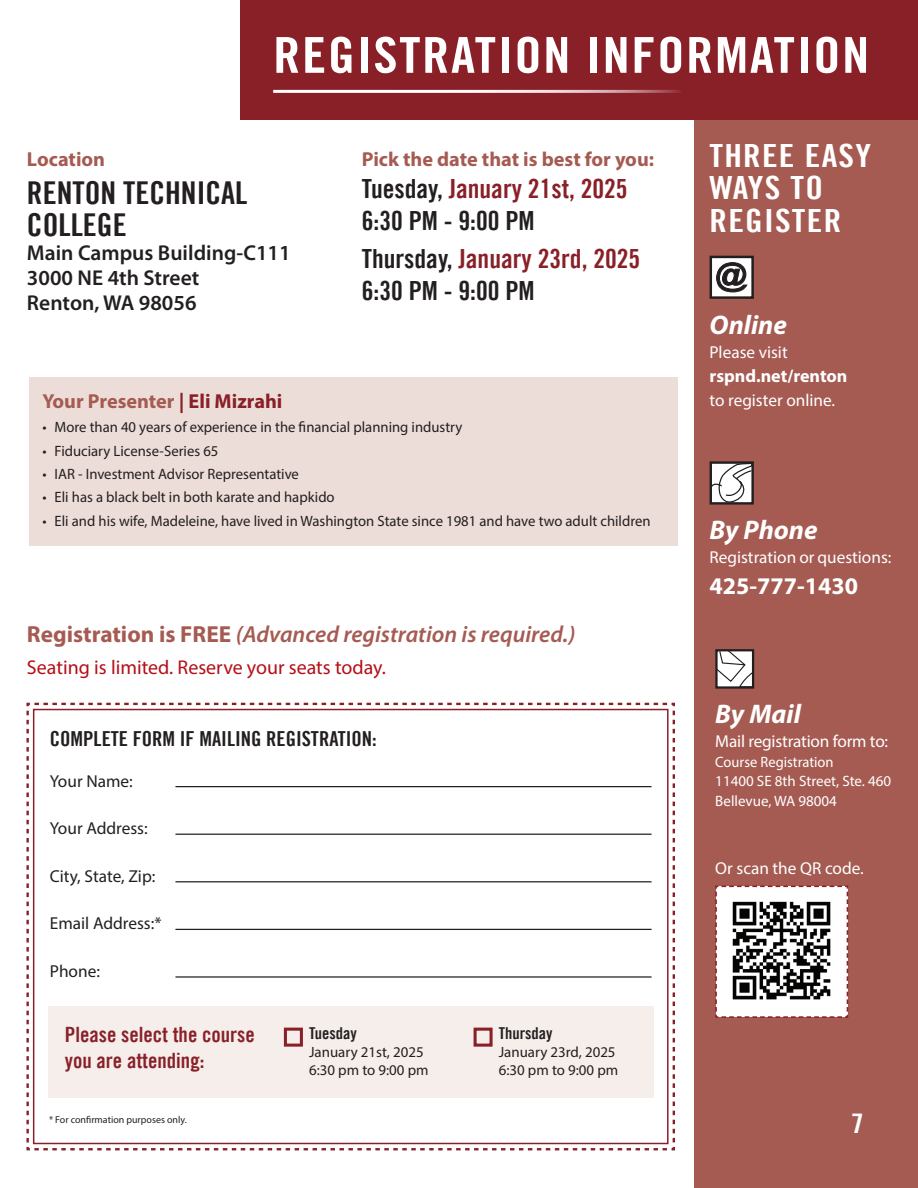
<style>
.page{position:relative;width:918px;height:1188px;background:#fff}
.page>*{position:absolute;margin:0;border:0;box-sizing:border-box;transform-origin:0 0}
.t1{font:49.5px "Trade Gothic Bold Cond Twenty";letter-spacing:.03em;color:#fff;scale:1.1 1}
.t2{font:31.95px/32.5px "Trade Gothic Bold Cond Twenty";letter-spacing:.035em;color:#fff;scale:1.1 1}
.t3{font:31.5px/31.5px "Trade Gothic Bold Cond Twenty";color:#231f20}
.t4{font:italic 700 27px "Myriad Pro";color:#fff}
.t5{font:27px "Trade Gothic Bold Cond Twenty";color:#fff;scale:1.1 1}
.t6{font:26.4px/31.7px "Trade Gothic Bold Cond Twenty";color:#231f20}
.t7{font:700 24px "Myriad Pro";color:#fff}
.t8{font:italic 600 23.25px "Myriad Pro";color:#a55b52}
.t9{font:600 21.6px/24.8px "Myriad Pro";color:#231f20}
.t10{font:21.15px/25.3px "Trade Gothic Bold Cond Twenty";color:#892028}
.t11{font:20.7px "Trade Gothic Bold Cond Twenty";color:#231f20}
.t12{font:700 20.25px "Myriad Pro";color:#a55b52}
.t13{font:19.95px "Myriad Pro";color:#b50e16}
.t14{font:700 18px "Myriad Pro";color:#fff}
.t15{font:17.25px "Myriad Pro";color:#fff}
.t16{font:17.25px "Myriad Pro";color:#231f20}
.t17{font:16.35px "Trade Gothic Bold Cond Twenty";color:#231f20}
.t18{font:15px "Myriad Pro";color:#231f20}
.t19{font:15px/19.5px "Myriad Pro";color:#fff}
.t20{font:14.85px/17.9px "Myriad Pro";color:#231f20}
.t21{font:9.9px "Myriad Pro";color:#231f20}
.s1{color:#892028}
.s2{font-weight:700;font-style:normal}
</style>
<div class="page">
<div style="left:694px;top:119px;width:224px;height:1069px;background:#a55b52"></div>
<div style="left:240px;top:0;width:678px;height:119px;background:#892028"></div>
<svg style="left:713px;top:464px;width:38px;height:38px"></svg>
<div style="left:710px;top:461px;width:44px;height:44px;border:2px solid #231f20"></div>
<hr style="left:273px;top:90px;width:408px;height:3px;background:#fff">
<svg style="left:26px;top:702px;width:649px;height:449px"></svg>
<hr style="left:175px;top:786px;width:477px;height:1px;background:#231f20">
<hr style="left:175px;top:834px;width:477px;height:1px;background:#231f20">
<hr style="left:175px;top:881px;width:477px;height:1px;background:#231f20">
<hr style="left:175px;top:929px;width:477px;height:1px;background:#231f20">
<hr style="left:175px;top:976px;width:477px;height:2px;background:#231f20">
<div style="left:711px;top:257px;width:42px;height:41px;background:#fff"></div>
<div style="left:710px;top:256px;width:44px;height:43px;border:2px solid #231f20"></div>
<svg style="left:716px;top:262px;width:31px;height:30px"></svg>
<div style="left:715px;top:649px;width:39px;height:40px;border:2px solid #231f20"></div>
<svg style="left:716px;top:650px;width:38px;height:38px"></svg>
<svg style="left:715px;top:885px;width:134px;height:133px;background:#efe1e1"></svg>
<img style="left:726px;top:896px;width:110px;height:110px">
<div style="left:48px;top:1007px;width:605px;height:91px;background:#f5eeeb"></div>
<div style="left:284px;top:1028px;width:19px;height:19px;border:3px solid #892028"></div>
<div style="left:474px;top:1028px;width:19px;height:19px;border:3px solid #892028"></div>
<div style="left:29px;top:377px;width:648px;height:168px;background:#edddd8"></div>
<p class="t1" style="left:273px;top:25px;width:543px">REGISTRATION INFORMATION</p>
<p class="t12" style="left:27px;top:146px;width:80px">Location</p>
<p class="t3" style="left:27px;top:177px;width:222px">RENTON TECHNICAL<br>COLLEGE</p>
<p class="t9" style="left:27px;top:240px;width:265px">Main Campus Building-C111<br>3000 NE 4th Street<br>Renton, WA 98056</p>
<p class="t12" style="left:362px;top:146px;width:294px">Pick the date that is best for you:</p>
<p class="t6" style="left:362px;top:173px;width:267px">Tuesday, <span class="s1">January 21st, 2025<br></span>6:30 PM - 9:00 PM</p>
<p class="t6" style="left:362px;top:243px;width:280px">Thursday, <span class="s1">January 23rd, 2025<br></span>6:30 PM - 9:00 PM</p>
<p class="t12" style="left:43px;top:387px;width:241px">Your Presenter <span class="s1">| Eli Mizrahi</span></p>
<p class="t18" style="left:43px;top:418px;width:421px">• More than 40 years of experience in the financial planning industry</p>
<p class="t18" style="left:43px;top:441px;width:177px">• Fiduciary License-Series 65</p>
<p class="t18" style="left:43px;top:465px;width:258px">• IAR - Investment Advisor Representative</p>
<p class="t18" style="left:43px;top:488px;width:294px">• Eli has a black belt in both karate and hapkido</p>
<p class="t18" style="left:43px;top:512px;width:609px">• Eli and his wife, Madeleine, have lived in Washington State since 1981 and have two adult children</p>
<p class="t8" style="left:27px;top:620px;width:550px"><span class="s2">Registration is FREE</span> (Advanced registration is required.)</p>
<p class="t13" style="left:27px;top:655px;width:360px">Seating is limited. Reserve your seats today.</p>
<p class="t11" style="left:50px;top:726px;width:329px">COMPLETE FORM IF MAILING REGISTRATION:</p>
<p class="t16" style="left:50px;top:770px;width:84px">Your Name:</p>
<p class="t16" style="left:50px;top:818px;width:99px">Your Address:</p>
<p class="t16" style="left:50px;top:865px;width:107px">City, State, Zip:</p>
<p class="t16" style="left:50px;top:913px;width:113px">Email Address:*</p>
<p class="t16" style="left:50px;top:961px;width:52px">Phone:</p>
<p class="t10" style="left:65px;top:1022px;width:191px">Please select the course you are attending:</p>
<p class="t17" style="left:309px;top:1023px;width:49px">Tuesday</p>
<p class="t20" style="left:309px;top:1043px;width:121px">January 21st, 2025<br>6:30 pm to 9:00 pm</p>
<p class="t21" style="left:49px;top:1114px;width:139px">* For confirmation purposes only.</p>
<p class="t17" style="left:499px;top:1023px;width:55px">Thursday</p>
<p class="t20" style="left:499px;top:1043px;width:121px">January 23rd, 2025<br>6:30 pm to 9:00 pm</p>
<p class="t2" style="left:710px;top:139px;width:148px">THREE EASY<br>WAYS TO<br>REGISTER</p>
<p class="t4" style="left:710px;top:307px;width:79px">Online</p>
<p class="t15" style="left:710px;top:342px;width:80px">Please visit</p>
<p class="t14" style="left:710px;top:364px;width:139px">rspnd.net/renton</p>
<p class="t15" style="left:710px;top:390px;width:127px">to register online.</p>
<p class="t4" style="left:710px;top:512px;width:110px">By Phone</p>
<p class="t15" style="left:710px;top:547px;width:183px">Registration or questions:</p>
<p class="t7" style="left:710px;top:570px;width:150px">425-777-1430</p>
<p class="t4" style="left:715px;top:696px;width:87px">By Mail</p>
<p class="t15" style="left:715px;top:731px;width:174px">Mail registration form to:</p>
<p class="t19" style="left:715px;top:752px;width:178px">Course Registration<br>11400 SE 8th Street, Ste. 460<br>Bellevue, WA 98004</p>
<p class="t15" style="left:715px;top:857px;width:150px">Or scan the QR code.</p>
<p class="t5" style="left:851px;top:1107px;width:13px">7</p>
</div>
